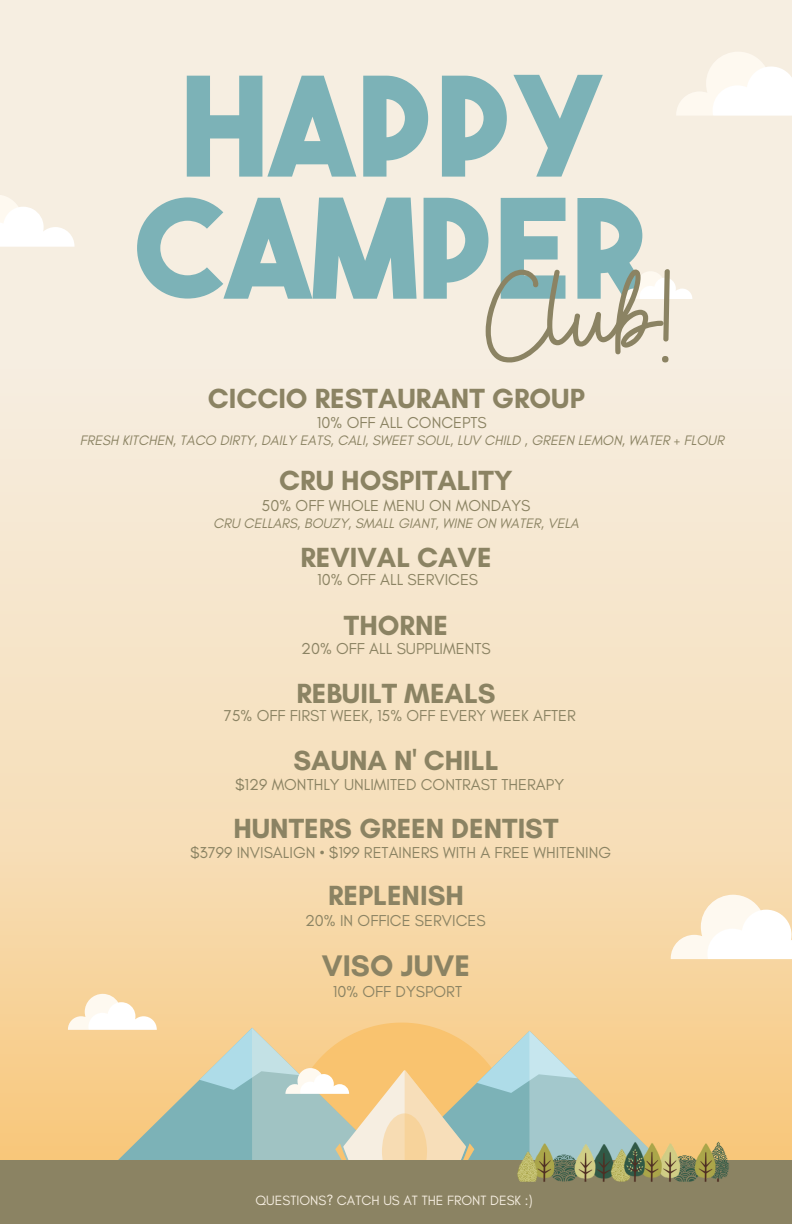
<style>
.page{position:relative;width:792px;height:1224px;background:#f6eee1}
.page>*{position:absolute;margin:0;border:0;box-sizing:border-box;transform-origin:0 0}
.t1{font:137.5px/122.1px "The Bold Font";color:#7cb2b7;text-align:center}
.t2{font:129.2px "Buffalo";color:#8b8363}
.t3{font:700 30.3px "Glacial Indifference";color:#8b8363}
.t4{font:700 28.2px "Glacial Indifference";color:#8b8363}
.t5{font:16.1px "Glacial Indifference";color:#8b8363}
.t6{font:italic 14px "Glacial Indifference";color:#8b8363}
.t7{font:13.7px "Glacial Indifference";color:#f6eee1}
</style>
<div class="page">
<svg style="left:624px;top:271px;width:68px;height:28px"></svg>
<div style="left:0;top:366px;width:792px;height:842px;background:linear-gradient(to bottom,#f6f1e9,#f7c880)"></div>
<svg style="left:68px;top:994px;width:601px;height:167px;background:#dbcca2"></svg>
<div style="left:0;top:1161px;width:792px;height:63px;background:#8b8363"></div>
<img style="left:501px;top:1127px;width:244px;height:55px">
<svg style="left:671px;top:895px;width:121px;height:64px"></svg>
<svg style="left:0;top:195px;width:74px;height:51px"></svg>
<svg style="left:676px;top:52px;width:116px;height:63px"></svg>
<p class="t1" style="left:137px;top:81px;width:519px">HAPPY<br>CAMPER</p>
<h1 class="t2" style="left:486px;top:233px;width:190px">Club!</h1>
<p class="t4" style="left:208px;top:381px;width:379px">CICCIO RESTAURANT GROUP</p>
<p class="t5" style="left:317px;top:413px;width:171px">10% OFF ALL CONCEPTS</p>
<p class="t6" style="left:80px;top:432px;width:646px">FRESH KITCHEN, TACO DIRTY, DAILY EATS, CALI, SWEET SOUL, LUV CHILD , GREEN LEMON, WATER + FLOUR</p>
<h2 class="t4" style="left:279px;top:463px;width:235px">CRU HOSPITALITY</h2>
<h3 class="t5" style="left:262px;top:495px;width:270px">50% OFF WHOLE MENU ON MONDAYS</h3>
<h3 class="t6" style="left:213px;top:515px;width:367px">CRU CELLARS, BOUZY, SMALL GIANT, WINE ON WATER, VELA</h3>
<p class="t4" style="left:300px;top:541px;width:193px">REVIVAL CAVE</p>
<p class="t5" style="left:317px;top:570px;width:162px">10% OFF ALL SERVICES</p>
<p class="t4" style="left:344px;top:608px;width:106px">THORNE</p>
<p class="t5" style="left:301px;top:639px;width:191px">20% OFF ALL SUPPLIMENTS</p>
<p class="t4" style="left:296px;top:676px;width:201px">REBUILT MEALS</p>
<h4 class="t5" style="left:224px;top:706px;width:354px">75% OFF FIRST WEEK, 15% OFF EVERY WEEK AFTER</h4>
<p class="t4" style="left:293px;top:743px;width:207px">SAUNA N' CHILL</p>
<h4 class="t5" style="left:235px;top:774px;width:331px">$129 MONTHLY UNLIMITED CONTRAST THERAPY</h4>
<p class="t4" style="left:233px;top:811px;width:327px">HUNTERS GREEN DENTIST</p>
<h4 class="t5" style="left:190px;top:843px;width:423px">$3799 INVISALIGN • $199 RETAINERS WITH A FREE WHITENING</h4>
<p class="t4" style="left:328px;top:879px;width:137px">REPLENISH</p>
<h4 class="t5" style="left:305px;top:910px;width:182px">20% IN OFFICE SERVICES</h4>
<p class="t3" style="left:322px;top:948px;width:150px">VISO JUVE</p>
<h4 class="t5" style="left:333px;top:981px;width:131px">10% OFF DYSPORT</h4>
<h3 class="t7" style="left:256px;top:1192px;width:279px">QUESTIONS? CATCH US AT THE FRONT DESK :)</h3>
</div>
